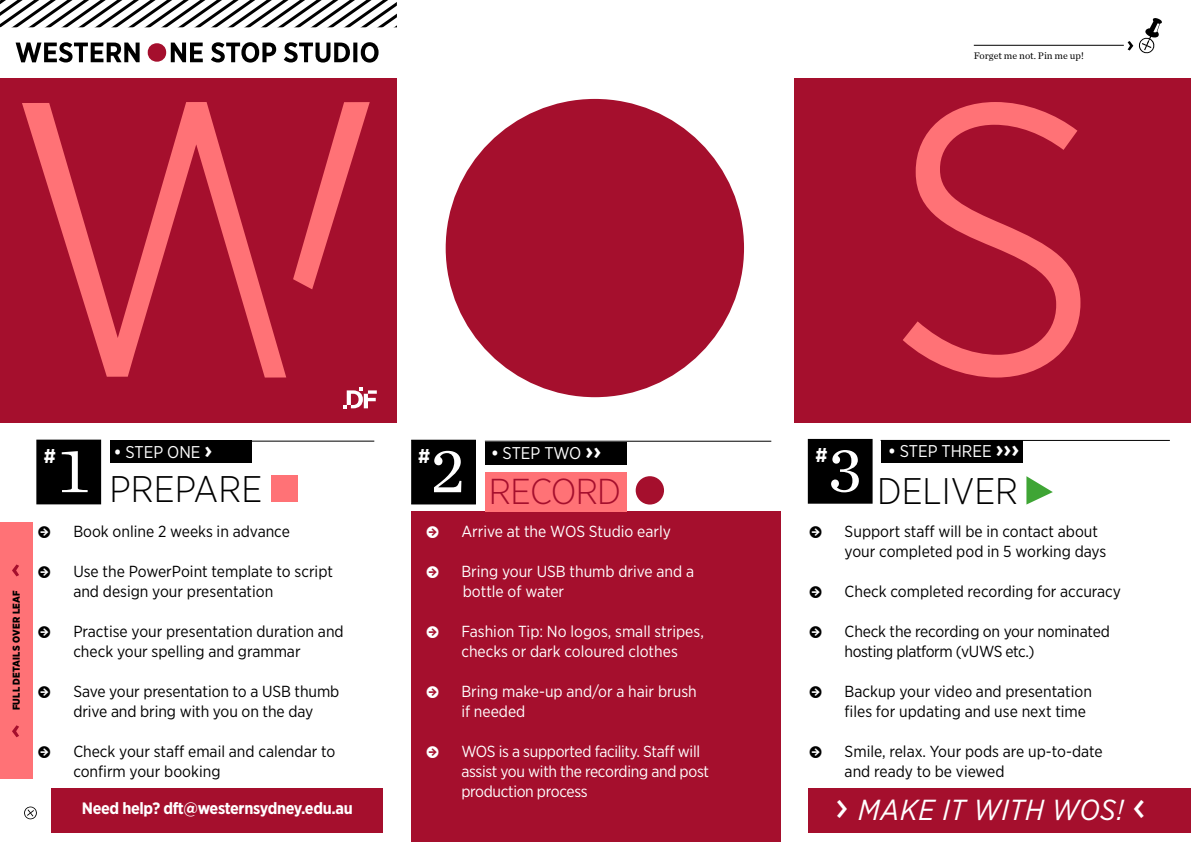
<style>
.page{position:relative;width:1191px;height:842px;background:#fff}
.page>*{position:absolute;margin:0;border:0;box-sizing:border-box;transform-origin:0 0}
.t1{font:65px "Chronicle Text G1";color:#fff}
.t2{font:300 37px "Gotham Narrow";color:#000}
.t3{font:300 36px "Gotham Narrow";letter-spacing:-.02em;color:#a50f2d}
.t4{font:italic 29px "Gotham Narrow";letter-spacing:.02em;color:#fff}
.t5{font:700 20px "Gotham Narrow";color:#fff}
.t6{font:17px "Gotham Narrow";color:#fff}
.t7{font:700 16.5px "Gotham Narrow";letter-spacing:-.02em;color:#fff}
.t8{font:16px/20px "Gotham Narrow";color:#000}
.t9{font:16px/20px "Gotham Narrow";color:#fff}
.t10{font:16px/20px "Gotham Narrow";letter-spacing:-.02em;color:#fff}
.t11{font:16px/20px "Gotham Narrow";letter-spacing:-.025em;color:#000}
.t12{font:10px "Chronicle Text G1";color:#000}
.t13{font:900 10px "Gotham Narrow";letter-spacing:.02em;color:#000}
.s1{font-weight:700}
.s2{font-weight:700;font-size:23px}
.s3{font-family:"Chronicle Text G1"}
.s4{font-family:"Chronicle Text G1";font-style:normal;font-size:23px}
</style>
<div class="page">
<hr style="left:129px;top:441px;width:245px;height:1px;background:#000">
<hr style="left:485px;top:441px;width:286px;height:1px;background:#000">
<hr style="left:880px;top:440px;width:289px;height:1px;background:#000">
<div style="left:110px;top:441px;width:141px;height:22px;background:#000"></div>
<div style="left:485px;top:442px;width:141px;height:22px;background:#000"></div>
<div style="left:880px;top:440px;width:142px;height:23px;background:#000"></div>
<div style="left:411px;top:511px;width:369px;height:331px;background:#a50f2d"></div>
<div style="left:0;top:522px;width:33px;height:257px;background:#ff7276"></div>
<div style="left:0;top:78px;width:397px;height:345px;background:#a50f2d"></div>
<div style="left:794px;top:78px;width:397px;height:345px;background:#a50f2d"></div>
<div style="left:485px;top:472px;width:141px;height:39px;background:#ff7276"></div>
<div style="left:808px;top:788px;width:383px;height:45px;background:#a50f2d"></div>
<div style="left:52px;top:788px;width:331px;height:45px;background:#a50f2d"></div>
<hr style="left:973px;top:45px;width:150px;height:1px;background:#000">
<svg style="left:42px;top:167px;width:308px;height:211px"></svg>
<svg style="left:903px;top:102px;width:177px;height:276px"></svg>
<div style="left:445px;top:99px;width:299px;height:298px;background:#a50f2d;border-radius:50%"></div>
<div style="left:37px;top:440px;width:64px;height:64px;background:#000"></div>
<div style="left:36px;top:440px;width:65px;height:64px;border:1px solid #000"></div>
<div style="left:412px;top:440px;width:63px;height:64px;background:#000"></div>
<div style="left:411px;top:440px;width:65px;height:64px;border:1px solid #000"></div>
<div style="left:808px;top:439px;width:64px;height:64px;background:#000"></div>
<div style="left:808px;top:439px;width:64px;height:65px;border:1px solid #000"></div>
<svg style="left:343px;top:387px;width:34px;height:21px"></svg>
<svg style="left:0;top:0;width:378px;height:167px"></svg>
<svg style="left:12px;top:564px;width:7px;height:12px"></svg>
<svg style="left:12px;top:725px;width:7px;height:12px"></svg>
<div style="left:271px;top:475px;width:27px;height:27px;background:#ff7276"></div>
<svg style="left:1026px;top:476px;width:26px;height:28px"></svg>
<div style="left:635px;top:476px;width:29px;height:28px;background:#a50f2d;border-radius:50%"></div>
<svg style="left:24px;top:806px;width:13px;height:14px"></svg>
<svg style="left:1127px;top:18px;width:35px;height:36px"></svg>
<p class="t12" style="left:973px;top:48px;width:111px">Forget me not. Pin me up!</p>
<p class="t13" style="left:10px;top:710px;width:121px;rotate:-90deg">FULL DETAILS OVER LEAF</p>
<p class="t6" style="left:114px;top:441px;width:100px"><span class="s1">•</span> STEP ONE <span class="s2">›</span></p>
<p class="t6" style="left:491px;top:442px;width:112px"><span class="s1">•</span> STEP TWO <span class="s2">››</span></p>
<p class="t6" style="left:888px;top:441px;width:133px"><span class="s1">•</span> STEP THREE <span class="s2">›››</span></p>
<h2 class="t2" style="left:110px;top:466px;width:154px">PREPARE</h2>
<h3 class="t3" style="left:489px;top:469px;width:134px">RECORD</h3>
<h2 class="t2" style="left:877px;top:468px;width:143px">DELIVER</h2>
<p class="t5" style="left:44px;top:443px;width:14px">#</p>
<h1 class="t1" style="left:56px;top:421px;width:37px">1</h1>
<p class="t5" style="left:418px;top:443px;width:14px">#</p>
<h1 class="t1" style="left:430px;top:421px;width:37px">2</h1>
<p class="t5" style="left:815px;top:442px;width:14px">#</p>
<h1 class="t1" style="left:827px;top:421px;width:37px">3</h1>
<p class="t8" style="left:844px;top:521px;width:263px;text-indent:-36px"><span class="s3">•</span> Support staff will be in contact about your completed pod in 5 working days</p>
<p class="t8" style="left:808px;top:581px;width:314px"><span class="s3">•</span> Check completed recording for accuracy</p>
<p class="t11" style="left:844px;top:621px;width:267px;text-indent:-36px"><span class="s3">•</span> Check the recording on your nominated hosting platform (vUWS etc.)</p>
<p class="t8" style="left:844px;top:681px;width:249px;text-indent:-36px"><span class="s3">•</span> Backup your video and presentation files for updating and use next time</p>
<p class="t8" style="left:844px;top:741px;width:259px;text-indent:-36px"><span class="s3">•</span> Smile, relax. Your pods are up-to-date and ready to be viewed</p>
<p class="t8" style="left:37px;top:521px;width:254px"><span class="s3">•</span> Book online 2 weeks in advance</p>
<p class="t8" style="left:73px;top:561px;width:261px;text-indent:-36px"><span class="s3">•</span> Use the PowerPoint template to script and design your presentation</p>
<p class="t8" style="left:37px;top:621px;width:308px;text-align:center"><span class="s3">•</span> Practise your presentation duration and check your spelling and grammar</p>
<p class="t8" style="left:73px;top:681px;width:267px;text-indent:-36px"><span class="s3">•</span> Save your presentation to a USB thumb drive and bring with you on the day</p>
<p class="t8" style="left:73px;top:741px;width:263px;text-indent:-36px"><span class="s3">•</span> Check your staff email and calendar to confirm your booking</p>
<p class="t9" style="left:425px;top:521px;width:247px"><span class="s3">•</span> Arrive at the WOS Studio early</p>
<p class="t9" style="left:463px;top:561px;width:233px;text-indent:-37px"><span class="s3">•</span> Bring your USB thumb drive and a bottle of water</p>
<p class="t9" style="left:461px;top:621px;width:244px;text-indent:-36px"><span class="s3">•</span> Fashion Tip: No logos, small stripes, checks or dark coloured clothes</p>
<p class="t9" style="left:461px;top:681px;width:237px;text-indent:-36px"><span class="s3">•</span> Bring make-up and/or a hair brush if needed</p>
<p class="t10" style="left:461px;top:741px;width:249px;text-indent:-36px"><span class="s3">•</span> WOS is a supported facility. Staff will assist you with the recording and post production process</p>
<p class="t7" style="left:82px;top:798px;width:272px">Need help? dft@westernsydney.edu.au</p>
<h3 class="t4" style="left:834px;top:792px;width:313px"><span class="s4">•</span> MAKE IT WITH WOS! <span class="s4">•</span></h3>
</div>
